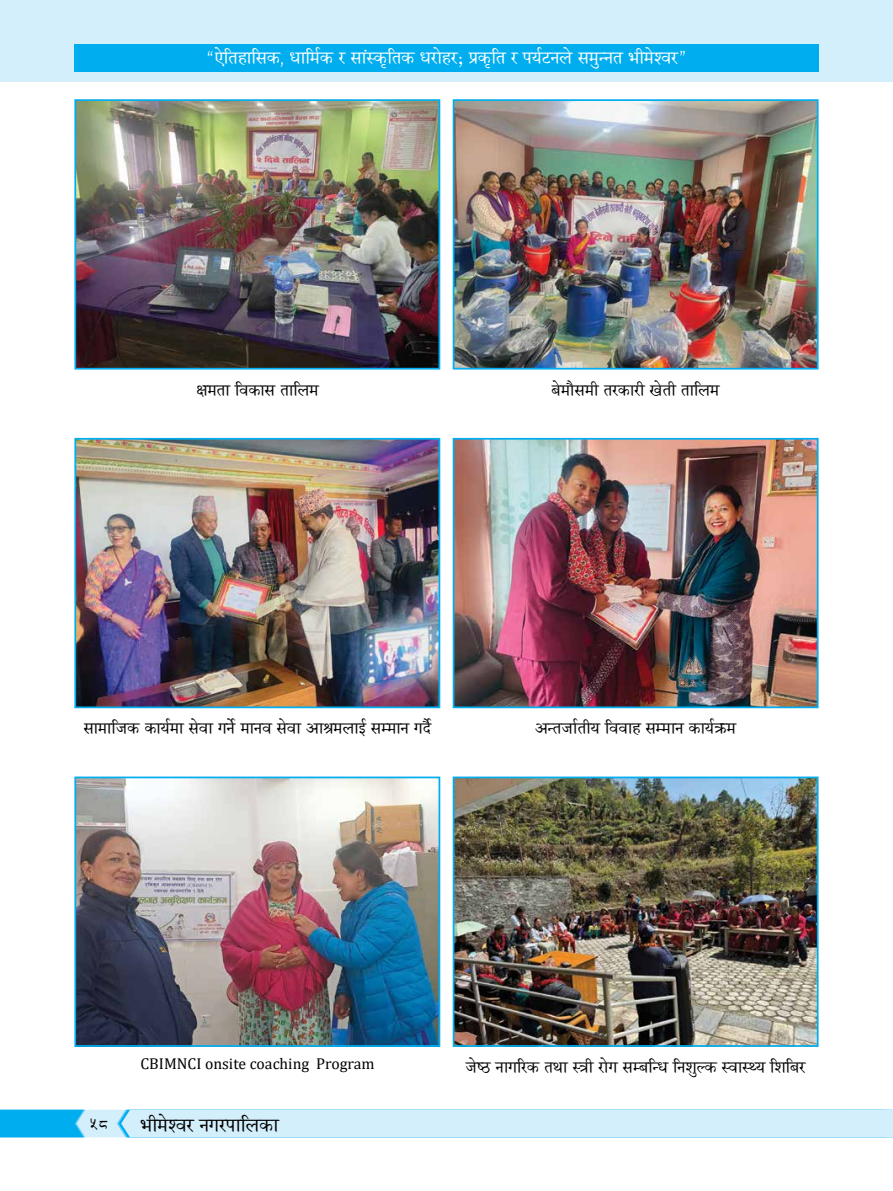
<style>
.page{position:relative;width:893px;height:1191px;background:#fff}
.page>*{position:absolute;margin:0;border:0;box-sizing:border-box;transform-origin:0 0}
.t1{font:24.5px "Nagarik";color:#000}
.t2{font:22.75px "Nagarik";color:#fff}
.t3{font:21px "Nagarik";color:#000}
.t4{font:15.75px "Cambria";color:#000}
.t5{font:14px "Fontasy Himali";color:#000}
</style>
<div class="page">
<svg style="left:0;top:1109px;width:893px;height:28px;background:#bfe8fa"></svg>
<div style="left:0;top:0;width:893px;height:82px;background:#d4effc"></div>
<div style="left:74px;top:45px;width:745px;height:27px;background:#00aeef"></div>
<img style="left:77px;top:102px;width:360px;height:264px">
<div style="left:74px;top:99px;width:366px;height:270px;border:2px solid #00aeef"></div>
<img style="left:456px;top:102px;width:360px;height:264px">
<div style="left:453px;top:99px;width:366px;height:270px;border:2px solid #00aeef"></div>
<img style="left:77px;top:441px;width:360px;height:264px">
<div style="left:74px;top:438px;width:366px;height:270px;border:2px solid #00aeef"></div>
<img style="left:456px;top:441px;width:360px;height:264px">
<div style="left:453px;top:438px;width:366px;height:270px;border:2px solid #00aeef"></div>
<img style="left:77px;top:779px;width:360px;height:264px">
<div style="left:74px;top:776px;width:366px;height:270px;border:2px solid #00aeef"></div>
<img style="left:456px;top:779px;width:360px;height:264px">
<div style="left:453px;top:776px;width:366px;height:270px;border:2px solid #00aeef"></div>
<p class="t2" style="left:207px;top:46px;width:481px">æP]ltxfl;s, wfld{s / ;f+:s[lts w/f]x/Ù k|s[lt / ko{6gn] ;d'Ggt eLd]Zj/Æ</p>
<p class="t3" style="left:196px;top:379px;width:124px">Ifdtf ljsf; tflnd</p>
<p class="t3" style="left:552px;top:379px;width:169px">a]df};dL t/sf/L v]tL tflnd</p>
<p class="t3" style="left:84px;top:717px;width:349px">;fdflhs sfo{df ;]jf ug]{ dfgj ;]jf cf&gt;dnfO{ ;Ddfg ub}{</p>
<p class="t3" style="left:535px;top:717px;width:202px">cGthf{tLo ljjfx ;Ddfg sfo{qmd</p>
<p class="t4" style="left:140px;top:1054px;width:236px">CBIMNCI onsite coaching Program</p>
<p class="t3" style="left:466px;top:1056px;width:341px">h]i7 gful/s tyf :qL /f]u ;DalGw lgz'Ns :jf:Yo lzla/</p>
<p class="t5" style="left:90px;top:1113px;width:20px">58</p>
<p class="t1" style="left:140px;top:1112px;width:140px">eLd]Zj/ gu/kflnsf</p>
</div>
